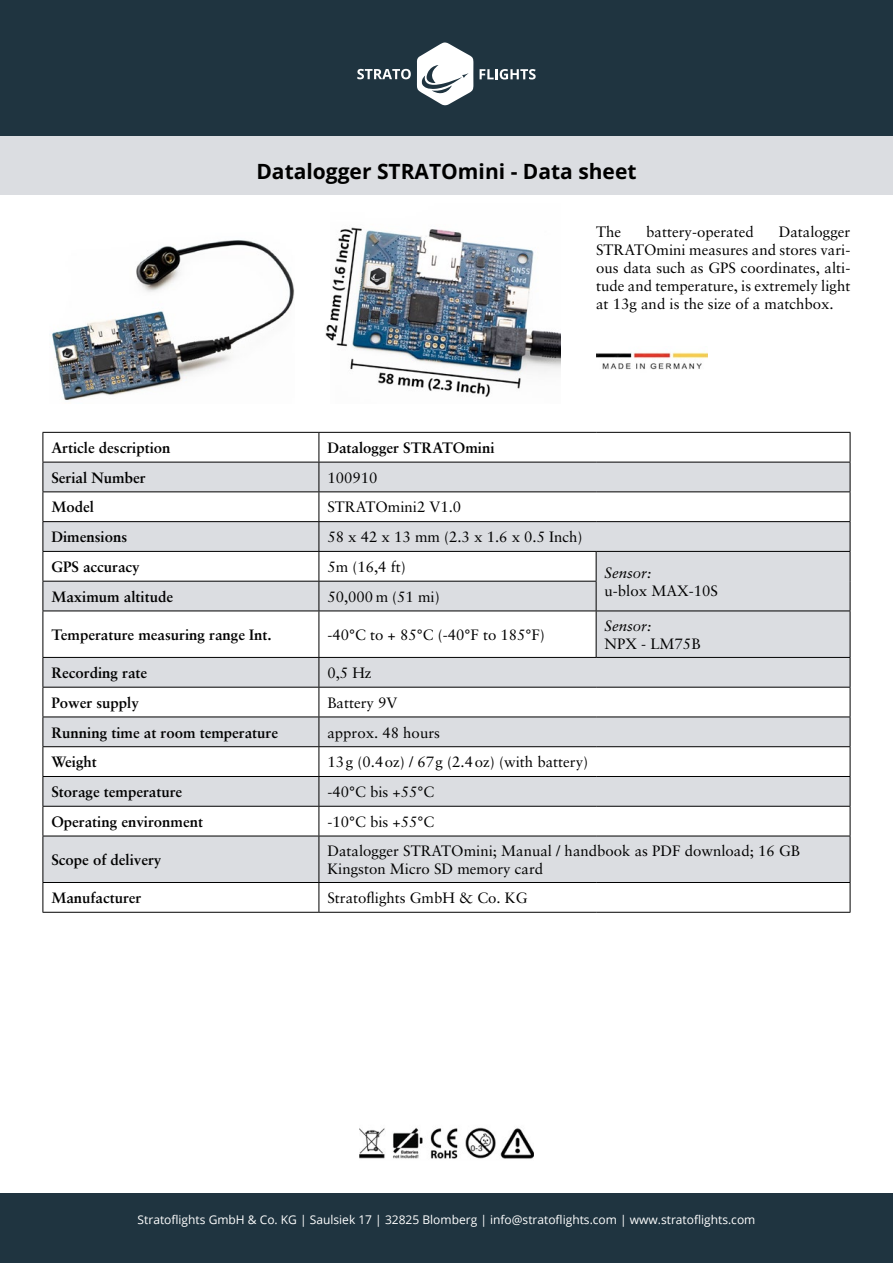
<style>
.page{position:relative;width:893px;height:1263px;background:#fff}
.page>*{position:absolute;margin:0;border:0;box-sizing:border-box;transform-origin:0 0}
.t1{font:700 21px "Open Sans";color:#000}
.t2{font:15px/18px "Sabon LT Pro";color:#000}
.t3{font:700 15px "Sabon LT Pro";color:#000}
.t4{font:italic 15px "Sabon LT Pro";color:#000}
.t5{font:12px "Open Sans";color:#fff}
</style>
<div class="page">
<div style="left:0;top:0;width:893px;height:136px;background:#1f3440"></div>
<div style="left:0;top:136px;width:893px;height:59px;background:#dbdde1"></div>
<svg style="left:417px;top:43px;width:56px;height:62px"></svg>
<svg style="left:357px;top:69px;width:54px;height:10px"></svg>
<svg style="left:480px;top:69px;width:56px;height:11px"></svg>
<svg style="left:44px;top:463px;width:806px;height:419px;fill:#dbdde1"></svg>
<hr style="left:43px;top:432px;width:276px;height:1px;background:#000">
<hr style="left:319px;top:432px;width:277px;height:1px;background:#000">
<hr style="left:596px;top:432px;width:254px;height:1px;background:#000">
<hr style="left:43px;top:462px;width:276px;height:1px;background:#000">
<hr style="left:319px;top:462px;width:277px;height:1px;background:#000">
<hr style="left:43px;top:491px;width:276px;height:1px;background:#000">
<hr style="left:319px;top:491px;width:277px;height:1px;background:#000">
<hr style="left:43px;top:521px;width:276px;height:1px;background:#000">
<hr style="left:319px;top:521px;width:277px;height:1px;background:#000">
<hr style="left:43px;top:551px;width:276px;height:1px;background:#000">
<hr style="left:319px;top:551px;width:277px;height:1px;background:#000">
<hr style="left:43px;top:581px;width:276px;height:1px;background:#000">
<svg style="left:43px;top:433px;width:1px;height:177px"></svg>
<hr style="left:319px;top:581px;width:277px;height:1px;background:#000">
<svg style="left:319px;top:433px;width:1px;height:177px"></svg>
<hr style="left:43px;top:610px;width:276px;height:1px;background:#000">
<hr style="left:43px;top:611px;width:1px;height:46px;background:#000">
<hr style="left:319px;top:610px;width:277px;height:1px;background:#000">
<hr style="left:319px;top:611px;width:1px;height:46px;background:#000">
<hr style="left:43px;top:657px;width:276px;height:1px;background:#000">
<hr style="left:319px;top:657px;width:277px;height:1px;background:#000">
<hr style="left:43px;top:687px;width:276px;height:1px;background:#000">
<hr style="left:319px;top:687px;width:277px;height:1px;background:#000">
<hr style="left:43px;top:716px;width:276px;height:1px;background:#000">
<hr style="left:319px;top:716px;width:277px;height:1px;background:#000">
<hr style="left:43px;top:746px;width:276px;height:1px;background:#000">
<hr style="left:319px;top:746px;width:277px;height:1px;background:#000">
<hr style="left:43px;top:776px;width:276px;height:1px;background:#000">
<hr style="left:319px;top:776px;width:277px;height:1px;background:#000">
<hr style="left:43px;top:806px;width:276px;height:1px;background:#000">
<svg style="left:43px;top:658px;width:1px;height:178px"></svg>
<hr style="left:319px;top:806px;width:277px;height:1px;background:#000">
<svg style="left:319px;top:658px;width:1px;height:178px"></svg>
<svg style="left:596px;top:433px;width:255px;height:403px"></svg>
<hr style="left:43px;top:836px;width:276px;height:1px;background:#000">
<hr style="left:43px;top:836px;width:1px;height:46px;background:#000">
<hr style="left:319px;top:836px;width:277px;height:1px;background:#000">
<hr style="left:319px;top:836px;width:1px;height:46px;background:#000">
<hr style="left:596px;top:836px;width:254px;height:1px;background:#000">
<hr style="left:850px;top:836px;width:1px;height:46px;background:#000">
<hr style="left:43px;top:882px;width:276px;height:1px;background:#000">
<svg style="left:43px;top:883px;width:1px;height:29px"></svg>
<hr style="left:319px;top:882px;width:277px;height:1px;background:#000">
<svg style="left:319px;top:883px;width:1px;height:29px"></svg>
<hr style="left:596px;top:882px;width:254px;height:1px;background:#000">
<svg style="left:850px;top:883px;width:1px;height:29px"></svg>
<hr style="left:43px;top:912px;width:276px;height:1px;background:#000">
<hr style="left:319px;top:912px;width:277px;height:1px;background:#000">
<hr style="left:596px;top:912px;width:254px;height:1px;background:#000">
<div style="left:0;top:1193px;width:893px;height:70px;background:#1f3440"></div>
<img style="left:52px;top:240px;width:242px;height:160px">
<img style="left:359px;top:1127px;width:175px;height:32px">
<img style="left:325px;top:227px;width:235px;height:170px">
<img style="left:596px;top:352px;width:112px;height:18px">
<h1 class="t1" style="left:256px;top:157px;width:382px">Datalogger STRATOmini - Data sheet</h1>
<p class="t2" style="left:596px;top:222px;width:26px">The</p>
<p class="t2" style="left:646px;top:222px;width:109px">battery-operated</p>
<p class="t2" style="left:596px;top:222px;width:256px;text-align:justify;text-indent:183px">Datalogger STRATOmini measures and stores vari&shy;ous data such as GPS coordinates, alti&shy;tude and temperature, is extremely light at 13g and is the size of a matchbox.</p>
<p class="t3" style="left:51px;top:438px;width:121px">Article description</p>
<p class="t3" style="left:327px;top:438px;width:169px">Datalogger STRATOmini</p>
<p class="t3" style="left:51px;top:468px;width:96px">Serial Number</p>
<p class="t2" style="left:327px;top:468px;width:52px">100910</p>
<p class="t3" style="left:51px;top:498px;width:44px">Model</p>
<p class="t2" style="left:327px;top:498px;width:135px">STRATOmini2 V1.0</p>
<p class="t3" style="left:51px;top:528px;width:77px">Dimensions</p>
<p class="t2" style="left:327px;top:528px;width:257px">58 x 42 x 13 mm (2.3 x 1.6 x 0.5 Inch)</p>
<p class="t3" style="left:51px;top:557px;width:90px">GPS accuracy</p>
<p class="t2" style="left:327px;top:557px;width:80px">5m (16,4 ft)</p>
<p class="t4" style="left:605px;top:563px;width:48px">Sensor:</p>
<p class="t3" style="left:51px;top:587px;width:123px">Maximum altitude</p>
<p class="t2" style="left:605px;top:581px;width:115px">u-blox MAX-10S</p>
<p class="t2" style="left:327px;top:587px;width:114px">50,000 m (51 mi)</p>
<p class="t3" style="left:51px;top:625px;width:222px">Temperature measuring range Int.</p>
<p class="t2" style="left:327px;top:625px;width:219px">-40°C to + 85°C (-40°F to 185°F)</p>
<p class="t4" style="left:605px;top:616px;width:48px">Sensor:</p>
<p class="t2" style="left:605px;top:634px;width:97px">NPX - LM75B</p>
<p class="t3" style="left:51px;top:663px;width:97px">Recording rate</p>
<p class="t2" style="left:327px;top:663px;width:46px">0,5 Hz</p>
<p class="t3" style="left:51px;top:693px;width:89px">Power supply</p>
<p class="t2" style="left:327px;top:693px;width:72px">Battery 9V</p>
<p class="t3" style="left:51px;top:723px;width:228px">Running time at room temperature</p>
<p class="t2" style="left:327px;top:723px;width:114px">approx. 48 hours</p>
<p class="t3" style="left:51px;top:753px;width:47px">Weight</p>
<p class="t2" style="left:327px;top:753px;width:262px">13g (0.4oz) / 67g (2.4oz) (with battery)</p>
<p class="t3" style="left:51px;top:782px;width:132px">Storage temperature</p>
<p class="t2" style="left:327px;top:782px;width:109px">-40°C bis +55°C</p>
<p class="t3" style="left:51px;top:812px;width:153px">Operating environment</p>
<p class="t2" style="left:327px;top:812px;width:109px">-10°C bis +55°C</p>
<p class="t3" style="left:51px;top:850px;width:112px">Scope of delivery</p>
<p class="t2" style="left:327px;top:841px;width:474px">Datalogger STRATOmini; Manual / handbook as PDF download; 16 GB<br>Kingston Micro SD memory card</p>
<p class="t3" style="left:51px;top:888px;width:91px">Manufacturer</p>
<p class="t2" style="left:327px;top:888px;width:202px">Stratoflights GmbH &amp; Co. KG</p>
<p class="t5" style="left:138px;top:1211px;width:619px">Stratoflights GmbH &amp; Co. KG | Saulsiek 17 | 32825 Blomberg | info@stratoflights.com | www.stratoflights.com</p>
</div>
